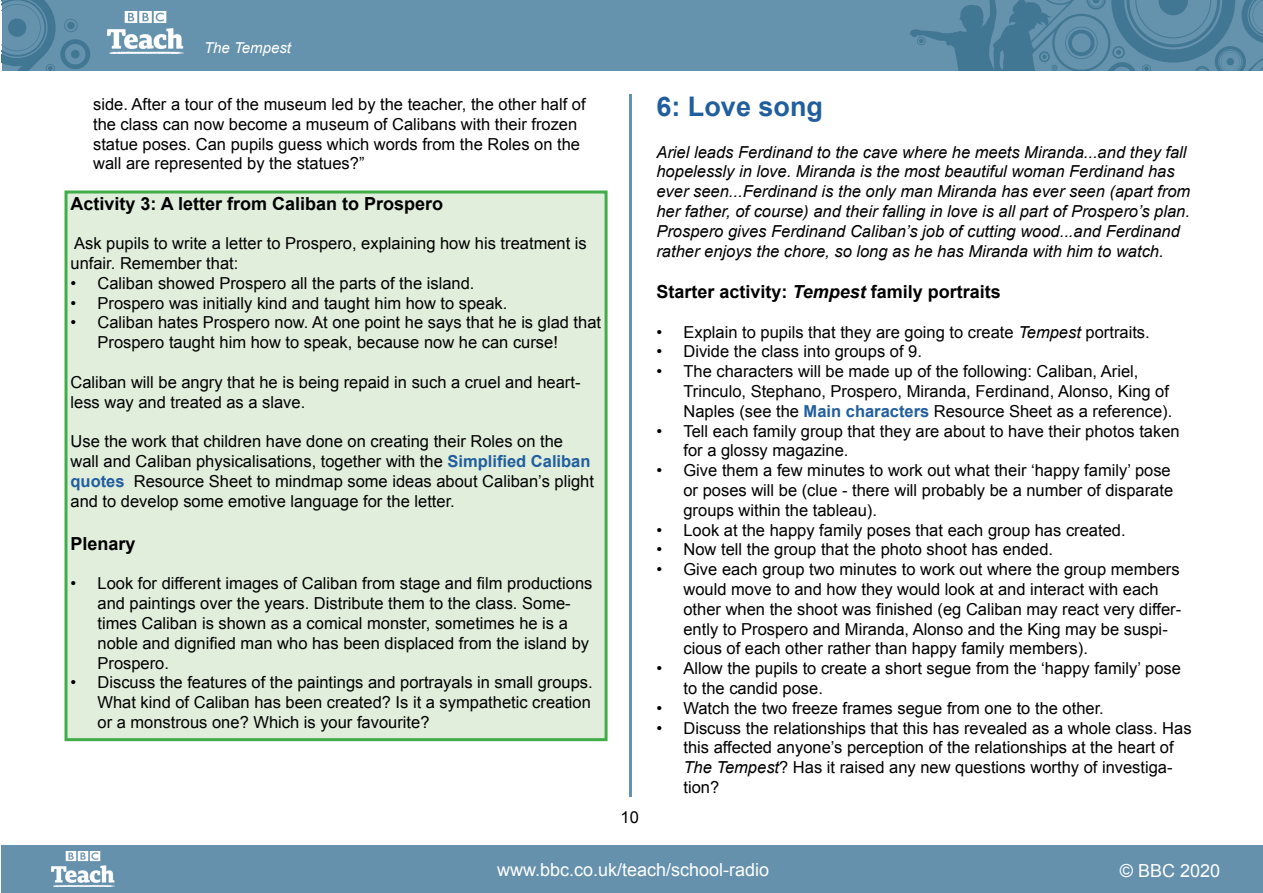
<style>
.page{position:relative;width:1263px;height:893px;background:#fff}
.page>*{position:absolute;margin:0;border:0;box-sizing:border-box;transform-origin:0 0}
.t1{font:700 27px "Arial";color:#215e9e}
.t2{font:700 18px "Arial";color:#000}
.t3{font:18px "Arial";color:#fff}
.t4{font:16.5px/19.8px "Arial";color:#000}
.t5{font:italic 16.5px/19.8px "Arial";color:#000}
.t6{font:italic 15px "Arial";color:#fff}
.s1{font-weight:700;color:#215e9e}
.s2{font-style:italic}
</style>
<div class="page">
<div style="left:2px;top:845px;width:1261px;height:48px;background:#6591ad"></div>
<img style="left:51px;top:851px;width:63px;height:35px">
<div style="left:2px;top:0;width:714px;height:70px;background:#6592ad"></div>
<svg style="left:2px;top:0;width:88px;height:70px"></svg>
<div style="left:549px;top:0;width:714px;height:70px;background:#6592ad"></div>
<svg style="left:910px;top:0;width:353px;height:70px"></svg>
<img style="left:108px;top:12px;width:76px;height:42px">
<hr style="left:629px;top:94px;width:2px;height:702px;background:#6593ae">
<div style="left:66px;top:192px;width:540px;height:548px;background:#e1eedc"></div>
<div style="left:64px;top:190px;width:544px;height:551px;border:3px solid #41ad49"></div>
<p class="t6" style="left:204px;top:38px;width:88px">The Tempest</p>
<p class="t4" style="left:93px;top:94px;width:494px">side. After a tour of the museum led by the teacher, the other half of the class can now become a museum of Calibans with their frozen statue poses. Can pupils guess which words from the Roles on the wall are represented by the statues?”</p>
<p class="t2" style="left:70px;top:191px;width:374px">Activity 3: A letter from Caliban to Prospero</p>
<p class="t4" style="left:70px;top:234px;width:518px">Ask pupils to write a letter to Prospero, explaining how his treatment is unfair. Remember that:</p>
<p class="t4" style="left:70px;top:273px;width:405px">• Caliban showed Prospero all the parts of the island.</p>
<p class="t4" style="left:70px;top:293px;width:438px">• Prospero was initially kind and taught him how to speak.</p>
<p class="t4" style="left:97px;top:313px;width:505px;text-indent:-27px">• Caliban hates Prospero now. At one point he says that he is glad that<br>Prospero taught him how to speak, because now he can curse!</p>
<p class="t4" style="left:70px;top:372px;width:511px">Caliban will be angry that he is being repaid in such a cruel and heart&shy;less way and treated as a slave.</p>
<p class="t4" style="left:70px;top:432px;width:525px">Use the work that children have done on creating their Roles on the wall and Caliban physicalisations, together with the <span class="s1">Simplified Caliban quotes</span> Resource Sheet to mindmap some ideas about Caliban’s plight and to develop some emotive language for the letter.</p>
<p class="t2" style="left:70px;top:531px;width:67px">Plenary</p>
<p class="t4" style="left:97px;top:574px;width:496px;text-indent:-27px">• Look for different images of Caliban from stage and film productions and paintings over the years. Distribute them to the class. Some&shy;times Caliban is shown as a comical monster, sometimes he is a noble and dignified man who has been displaced from the island by Prospero.</p>
<p class="t4" style="left:97px;top:673px;width:497px;text-align:justify;text-indent:-27px">• Discuss the features of the paintings and portrayals in small groups.<br>What kind of Caliban has been created? Is it a sympathetic creation or a monstrous one? Which is your favourite?</p>
<p class="t4" style="left:621px;top:808px;width:20px">10</p>
<h1 class="t1" style="left:656px;top:89px;width:168px">6: Love song</h1>
<p class="t5" style="left:656px;top:142px;width:535px">Ariel leads Ferdinand to the cave where he meets Miranda...and they fall hopelessly in love. Miranda is the most beautiful woman Ferdinand has ever seen...Ferdinand is the only man Miranda has ever seen (apart from her father, of course) and their falling in love is all part of Prospero’s plan.<br>Prospero gives Ferdinand Caliban’s job of cutting wood...and Ferdinand rather enjoys the chore, so long as he has Miranda with him to watch.</p>
<p class="t2" style="left:656px;top:280px;width:346px">Starter activity: <span class="s2">Tempest</span> family portraits</p>
<p class="t4" style="left:656px;top:322px;width:495px">• Explain to pupils that they are going to create <span class="s2">Tempest</span> portraits.</p>
<p class="t4" style="left:656px;top:342px;width:267px">• Divide the class into groups of 9.</p>
<p class="t4" style="left:683px;top:362px;width:490px;text-indent:-27px">• The characters will be made up of the following: Caliban, Ariel,<br>Trinculo, Stephano, Prospero, Miranda, Ferdinand, Alonso, King of<br>Naples (see the <span class="s1">Main characters</span> Resource Sheet as a reference).</p>
<p class="t4" style="left:683px;top:421px;width:498px;text-indent:-27px">• Tell each family group that they are about to have their photos taken for a glossy magazine.</p>
<p class="t4" style="left:683px;top:461px;width:491px;text-indent:-27px">• Give them a few minutes to work out what their ‘happy family’ pose or poses will be (clue - there will probably be a number of disparate groups within the tableau).</p>
<p class="t4" style="left:656px;top:520px;width:471px">• Look at the happy family poses that each group has created.</p>
<p class="t4" style="left:656px;top:540px;width:398px">• Now tell the group that the photo shoot has ended.</p>
<p class="t4" style="left:683px;top:560px;width:499px;text-indent:-27px">• Give each group two minutes to work out where the group members would move to and how they would look at and interact with each other when the shoot was finished (eg Caliban may react very differ&shy;ently to Prospero and Miranda, Alonso and the King may be suspi&shy;cious of each other rather than happy family members).</p>
<p class="t4" style="left:683px;top:659px;width:499px;text-indent:-27px">• Allow the pupils to create a short segue from the ‘happy family’ pose to the candid pose.</p>
<p class="t4" style="left:656px;top:698px;width:449px">• Watch the two freeze frames segue from one to the other.</p>
<p class="t4" style="left:683px;top:718px;width:510px;text-indent:-27px">• Discuss the relationships that this has revealed as a whole class. Has this affected anyone’s perception of the relationships at the heart of <span class="s2">The Tempest</span>? Has it raised any new questions worthy of investiga&shy;tion?</p>
<p class="t3" style="left:497px;top:858px;width:274px">www.bbc.co.uk/teach/school-radio</p>
<p class="t3" style="left:1120px;top:859px;width:102px">© BBC 2020</p>
</div>
